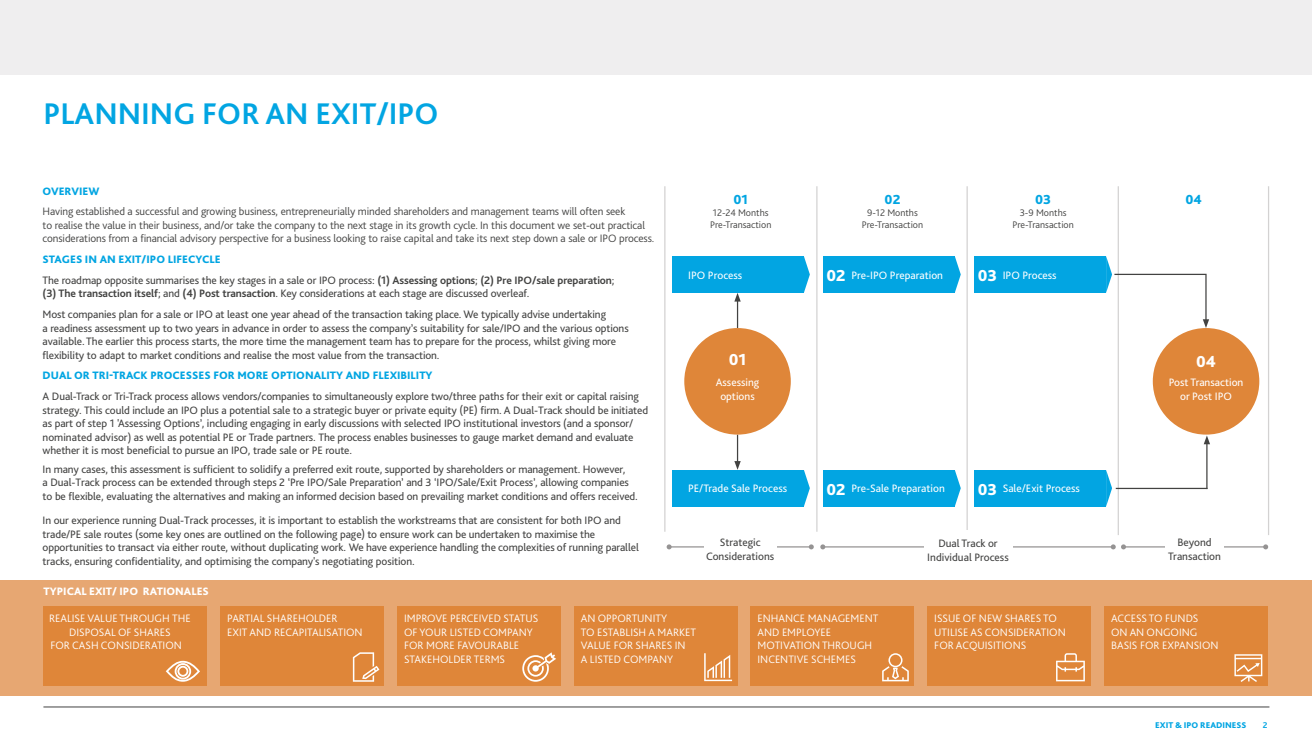
<style>
.page{position:relative;width:1312px;height:745px;background:#fff}
.page>*{position:absolute;margin:0;border:0;box-sizing:border-box;transform-origin:0 0}
.t1{font:700 31.25px "Bliss Pro";color:#02a5e2}
.t2{font:800 16.62px "Bliss Pro";color:#fff}
.t3{font:800 13.75px "Bliss Pro";color:#02a5e2}
.t4{font:11.25px/13.5px "Bliss Pro";letter-spacing:-.01em;color:#424241}
.t5{font:300 11.25px/13.5px "Bliss Pro";color:#fff}
.t6{font:300 11.25px/13.5px "Bliss Pro";letter-spacing:-.01em;color:#424241}
.t7{font:11.25px/13.8px "Bliss Pro";color:#fff;text-align:center}
.t8{font:800 11.25px "Bliss Pro";color:#02a5e2}
.t9{font:800 11.25px "Bliss Pro";color:#fff}
.t10{font:300 10px/12px "Bliss Pro";color:#424241;text-align:center}
.t11{font:800 8.75px "Bliss Pro";color:#02a5e2}
.t12{font:700 8.75px "Bliss Pro";color:#02a5e2}
.s1{font-weight:800;color:#02a5e2}
.s2{font-weight:700}
</style>
<div class="page">
<div style="left:0;top:579px;width:1311px;height:116px;background:#e7a772"></div>
<div style="left:43px;top:606px;width:164px;height:80px;background:#df8639"></div>
<div style="left:397px;top:606px;width:163px;height:80px;background:#df8639"></div>
<div style="left:927px;top:606px;width:163px;height:80px;background:#df8639"></div>
<div style="left:220px;top:606px;width:164px;height:80px;background:#df8639"></div>
<div style="left:750px;top:606px;width:163px;height:80px;background:#df8639"></div>
<div style="left:573px;top:606px;width:164px;height:80px;background:#df8639"></div>
<div style="left:1103px;top:606px;width:164px;height:80px;background:#df8639"></div>
<svg style="left:954px;top:256px;width:6px;height:36px"></svg>
<svg style="left:803px;top:256px;width:6px;height:36px"></svg>
<svg style="left:954px;top:470px;width:6px;height:36px"></svg>
<svg style="left:803px;top:470px;width:6px;height:36px"></svg>
<svg style="left:1105px;top:256px;width:6px;height:36px"></svg>
<svg style="left:1105px;top:470px;width:6px;height:36px"></svg>
<hr style="left:736px;top:299px;width:2px;height:29px;background:#424241">
<svg style="left:734px;top:292px;width:6px;height:9px"></svg>
<hr style="left:736px;top:434px;width:2px;height:28px;background:#424241">
<svg style="left:734px;top:461px;width:6px;height:8px"></svg>
<hr style="left:669px;top:546px;width:142px;height:1px;background:#959393">
<svg style="left:808px;top:544px;width:5px;height:5px"></svg>
<svg style="left:666px;top:544px;width:5px;height:5px"></svg>
<hr style="left:1123px;top:546px;width:142px;height:1px;background:#959393">
<svg style="left:1262px;top:544px;width:5px;height:5px"></svg>
<hr style="left:822px;top:546px;width:290px;height:1px;background:#959393">
<svg style="left:1110px;top:544px;width:15px;height:5px"></svg>
<svg style="left:820px;top:544px;width:5px;height:5px"></svg>
<svg style="left:704px;top:653px;width:28px;height:27px"></svg>
<svg style="left:882px;top:653px;width:26px;height:28px"></svg>
<svg style="left:1056px;top:653px;width:28px;height:28px"></svg>
<svg style="left:522px;top:652px;width:34px;height:29px"></svg>
<svg style="left:353px;top:652px;width:26px;height:29px"></svg>
<svg style="left:166px;top:660px;width:34px;height:21px"></svg>
<svg style="left:1234px;top:654px;width:27px;height:27px"></svg>
<hr style="left:1117px;top:186px;width:1px;height:348px;background:#d3d2d2">
<hr style="left:664px;top:186px;width:1px;height:345px;background:#d3d2d2">
<hr style="left:816px;top:186px;width:1px;height:345px;background:#d3d2d2">
<hr style="left:966px;top:186px;width:1px;height:348px;background:#d3d2d2">
<hr style="left:1267px;top:186px;width:1px;height:348px;background:#d3d2d2">
<hr style="left:1204px;top:275px;width:2px;height:46px;background:#424241">
<svg style="left:1202px;top:319px;width:6px;height:9px"></svg>
<hr style="left:1114px;top:273px;width:92px;height:2px;background:#424241">
<hr style="left:1205px;top:442px;width:2px;height:46px;background:#424241">
<svg style="left:1204px;top:435px;width:5px;height:9px"></svg>
<hr style="left:1115px;top:487px;width:92px;height:1px;background:#424241">
<div style="left:0;top:0;width:1311px;height:74px;background:#efeeef"></div>
<hr style="left:43px;top:706px;width:1226px;height:1px;background:#424241">
<div style="left:671px;top:256px;width:132px;height:36px;background:#02a5e2"></div>
<div style="left:671px;top:469px;width:132px;height:37px;background:#02a5e2"></div>
<div style="left:823px;top:256px;width:131px;height:36px;background:#02a5e2"></div>
<div style="left:974px;top:256px;width:131px;height:36px;background:#02a5e2"></div>
<div style="left:823px;top:469px;width:131px;height:37px;background:#02a5e2"></div>
<div style="left:974px;top:469px;width:131px;height:37px;background:#02a5e2"></div>
<div style="left:1152px;top:328px;width:106px;height:106px;background:#df8639;border-radius:50%"></div>
<div style="left:684px;top:328px;width:106px;height:106px;background:#df8639;border-radius:50%"></div>
<div style="left:704px;top:530px;width:72px;height:36px;background:#fff"></div>
<div style="left:923px;top:530px;width:88px;height:39px;background:#fff"></div>
<div style="left:1165px;top:530px;width:58px;height:36px;background:#fff"></div>
<h1 class="t1" style="left:43px;top:94px;width:396px">PLANNING FOR AN EXIT/IPO</h1>
<p class="t8" style="left:43px;top:184px;width:58px">OVERVIEW</p>
<p class="t6" style="left:43px;top:204px;width:613px">Having established a successful and growing business, entrepreneurially minded shareholders and management teams will often seek<br>to realise the value in their business, and/or take the company to the next stage in its growth cycle. In this document we set-out practical considerations from a financial advisory perspective for a business looking to raise capital and take its next step down a sale or IPO process.</p>
<p class="t4" style="left:43px;top:249px;width:573px;line-height:20.6px"><span class="s1">STAGES IN AN EXIT/IPO LIFECYCLE<br></span>The roadmap opposite summarises the key stages in a sale or IPO process: <span class="s2">(1) Assessing options</span>; <span class="s2">(2) Pre IPO/sale preparation</span>;</p>
<p class="t4" style="left:43px;top:283px;width:565px;line-height:20.6px"><span class="s2">(3) The transaction itself</span>; and <span class="s2">(4) Post transaction</span>. Key considerations at each stage are discussed overleaf.<br>Most companies plan for a sale or IPO at least one year ahead of the transaction taking place. We typically advise undertaking</p>
<p class="t4" style="left:43px;top:320px;width:587px">a readiness assessment up to two years in advance in order to assess the company’s suitability for sale/IPO and the various options available. The earlier this process starts, the more time the management team has to prepare for the process, whilst giving more flexibility to adapt to market conditions and realise the most value from the transaction.</p>
<p class="t8" style="left:43px;top:368px;width:391px">DUAL OR TRI-TRACK PROCESSES FOR MORE OPTIONALITY AND FLEXIBILITY</p>
<p class="t4" style="left:43px;top:389px;width:607px">A Dual-Track or Tri-Track process allows vendors/companies to simultaneously explore two/three paths for their exit or capital raising strategy. This could include an IPO plus a potential sale to a strategic buyer or private equity (PE) firm. A Dual-Track should be initiated as part of step 1 'Assessing Options’, including engaging in early discussions with selected IPO institutional investors (and a sponsor/ nominated advisor) as well as potential PE or Trade partners. The process enables businesses to gauge market demand and evaluate whether it is most beneficial to pursue an IPO, trade sale or PE route.</p>
<p class="t4" style="left:43px;top:462px;width:596px">In many cases, this assessment is sufficient to solidify a preferred exit route, supported by shareholders or management. However,<br>a Dual-Track process can be extended through steps 2 ‘Pre IPO/Sale Preparation’ and 3 ‘IPO/Sale/Exit Process’, allowing companies to be flexible, evaluating the alternatives and making an informed decision based on prevailing market conditions and offers received.</p>
<p class="t4" style="left:43px;top:513px;width:597px">In our experience running Dual-Track processes, it is important to establish the workstreams that are consistent for both IPO and trade/PE sale routes (some key ones are outlined on the following page) to ensure work can be undertaken to maximise the opportunities to transact via either route, without duplicating work. We have experience handling the complexities of running parallel tracks, ensuring confidentiality, and optimising the company's negotiating position.</p>
<p class="t9" style="left:43px;top:584px;width:167px">TYPICAL EXIT/ IPO RATIONALES</p>
<p class="t3" style="left:733px;top:190px;width:16px">01</p>
<p class="t10" style="left:710px;top:206px;width:63px;text-align:left">12-24 Months<br>Pre-Transaction</p>
<p class="t3" style="left:884px;top:190px;width:17px">02</p>
<p class="t10" style="left:861px;top:206px;width:63px">9-12 Months<br>Pre-Transaction</p>
<p class="t3" style="left:1034px;top:190px;width:17px">03</p>
<p class="t10" style="left:1012px;top:206px;width:63px">3-9 Months<br>Pre-Transaction</p>
<p class="t3" style="left:1185px;top:190px;width:18px">04</p>
<p class="t7" style="left:688px;top:268px;width:56px">IPO Process</p>
<h2 class="t2" style="left:826px;top:265px;width:21px">02</h2>
<h2 class="t2" style="left:977px;top:265px;width:21px">03</h2>
<p class="t7" style="left:851px;top:268px;width:93px">Pre-IPO Preparation</p>
<p class="t7" style="left:1002px;top:268px;width:56px">IPO Process</p>
<h2 class="t2" style="left:728px;top:348px;width:19px">01</h2>
<h2 class="t2" style="left:1195px;top:350px;width:21px">04</h2>
<p class="t7" style="left:715px;top:375px;width:45px">Assessing options</p>
<p class="t7" style="left:1168px;top:375px;width:76px">Post Transaction or Post IPO</p>
<p class="t7" style="left:688px;top:481px;width:101px">PE/Trade Sale Process</p>
<h2 class="t2" style="left:826px;top:478px;width:21px">02</h2>
<h2 class="t2" style="left:977px;top:478px;width:21px">03</h2>
<p class="t7" style="left:851px;top:481px;width:95px">Pre-Sale Preparation</p>
<p class="t7" style="left:1002px;top:481px;width:79px">Sale/Exit Process</p>
<p class="t4" style="left:706px;top:535px;width:70px;text-align:center">Strategic<br>Considerations</p>
<p class="t4" style="left:927px;top:536px;width:83px;text-align:center">Dual Track or<br>Individual Process</p>
<p class="t4" style="left:1167px;top:535px;width:54px;text-align:center">Beyond<br>Transaction</p>
<p class="t5" style="left:49px;top:611px;width:143px">REALISE VALUE THROUGH THE</p>
<p class="t5" style="left:69px;top:624px;width:103px">DISPOSAL OF SHARES</p>
<p class="t5" style="left:50px;top:638px;width:133px">FOR CASH CONSIDERATION</p>
<p class="t5" style="left:227px;top:611px;width:137px">PARTIAL SHAREHOLDER<br>EXIT AND RECAPITALISATION</p>
<p class="t5" style="left:757px;top:611px;width:122px">ENHANCE MANAGEMENT<br>AND EMPLOYEE<br>MOTIVATION THROUGH<br>INCENTIVE SCHEMES</p>
<p class="t5" style="left:404px;top:611px;width:136px">IMPROVE PERCEIVED STATUS<br>OF YOUR LISTED COMPANY<br>FOR MORE FAVOURABLE<br>STAKEHOLDER TERMS</p>
<p class="t5" style="left:934px;top:611px;width:133px">ISSUE OF NEW SHARES TO<br>UTILISE AS CONSIDERATION<br>FOR ACQUISITIONS</p>
<p class="t5" style="left:580px;top:611px;width:117px">AN OPPORTUNITY<br>TO ESTABLISH A MARKET<br>VALUE FOR SHARES IN<br>A LISTED COMPANY</p>
<p class="t5" style="left:1110px;top:611px;width:109px">ACCESS TO FUNDS<br>ON AN ONGOING<br>BASIS FOR EXPANSION</p>
<p class="t11" style="left:1154px;top:718px;width:93px">EXIT &amp; IPO READINESS</p>
<p class="t12" style="left:1262px;top:718px;width:6px">2</p>
</div>
